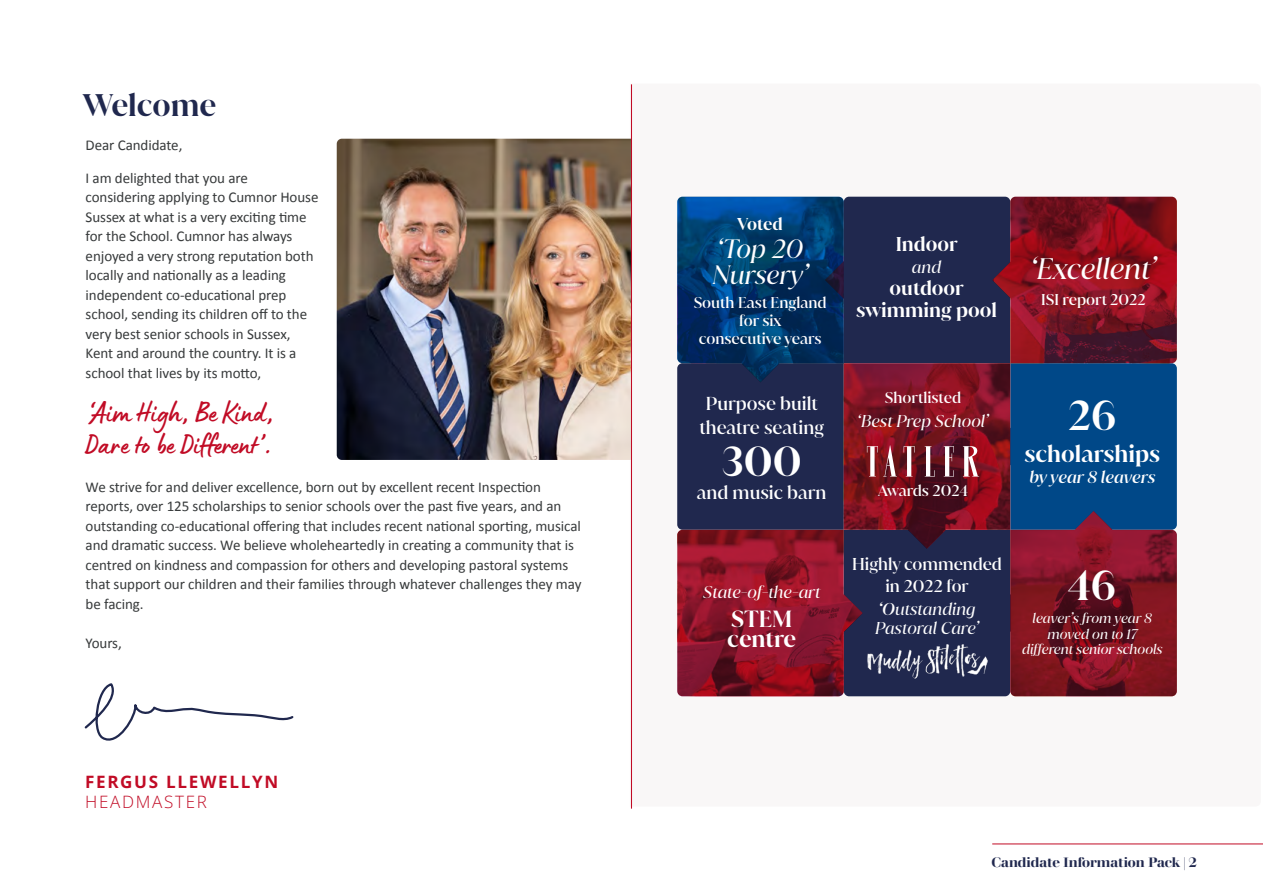
<style>
.page{position:relative;width:1263px;height:893px;background:#fff}
.page>*{position:absolute;margin:0;border:0;box-sizing:border-box;transform-origin:0 0}
.t1{font:600 40.5px "Juana";color:#fff}
.t2{font:30px/31.5px "Lumios Marker";letter-spacing:-.005em;color:#c10b25}
.t3{font:600 30px "Juana";color:#20284e}
.t4{font:italic 28.5px "Juana";color:#fff}
.t5{font:italic 25.5px/26.2px "Juana";color:#fff}
.t6{font:600 22.5px/19.8px "Juana";color:#fff}
.t7{font:600 19.2px/21.9px "Juana";color:#fff;text-align:center}
.t8{font:500 18px/23.4px "Juana";color:#fff;text-align:center}
.t9{font:17.1px/20.4px "Open Sans";letter-spacing:.1em;color:#c10b25}
.t10{font:italic 16.65px "Juana";color:#fff}
.t11{font:italic 16.5px/19.2px "Juana";color:#fff}
.t12{font:500 16.5px/21.5px "Juana";color:#fff;text-align:center}
.t13{font:italic 500 16.5px "Juana";color:#fff}
.t14{font:600 16.5px "Juana";letter-spacing:-.005em;color:#fff}
.t15{font:15px/19.5px "Calibri";letter-spacing:-.005em;color:#373a3b}
.t16{font:500 15px/18px "Juana";color:#fff;text-align:center}
.t17{font:italic 13.5px/15.5px "Juana";color:#fff;text-align:center}
.t18{font:600 13.5px "Walbaum 60 pt";letter-spacing:-.005em;color:#20284e}
.s1{font-weight:500}
</style>
<div class="page">
<hr style="left:992px;top:843px;width:271px;height:1px;background:#c10b25">
<svg style="left:84px;top:683px;width:210px;height:58px"></svg>
<img style="left:337px;top:139px;width:294px;height:321px">
<svg style="left:677px;top:197px;width:500px;height:500px;background:#452545"></svg>
<img style="left:865px;top:645px;width:59px;height:35px">
<img style="left:924px;top:643px;width:65px;height:37px">
<hr style="left:631px;top:84px;width:1px;height:725px;background:#c10b25">
<h2 class="t3" style="left:83px;top:86px;width:134px">Welcome</h2>
<p class="t15" style="left:86px;top:135px;width:98px">Dear Candidate,</p>
<p class="t15" style="left:86px;top:168px;width:234px">I am delighted that you are considering applying to Cumnor House Sussex at what is a very exciting time for the School. Cumnor has always enjoyed a very strong reputation both locally and nationally as a leading independent co-educational prep school, sending its children off to the very best senior schools in Sussex, Kent and around the country. It is a school that lives by its motto,</p>
<h2 class="t2" style="left:86px;top:395px;width:190px">‘Aim High, Be Kind,<br>Dare to be Different’.</h2>
<p class="t15" style="left:86px;top:477px;width:497px">We strive for and deliver excellence, born out by excellent recent Inspection reports, over 125 scholarships to senior schools over the past five years, and an outstanding co-educational offering that includes recent national sporting, musical and dramatic success. We believe wholeheartedly in creating a community that is centred on kindness and compassion for others and developing pastoral systems that support our children and their families through whatever challenges they may be facing.</p>
<p class="t15" style="left:86px;top:633px;width:38px">Yours,</p>
<p class="t9" style="left:85px;top:771px;width:195px">FERGUS LLEWELLYN<br>HEADMASTER</p>
<p class="t14" style="left:738px;top:213px;width:47px">Voted</p>
<h3 class="t5" style="left:712px;top:235px;width:98px">‘Top 20<br>Nursery’</h3>
<p class="t16" style="left:694px;top:294px;width:135px">South East England for six<br>consecutive years</p>
<p class="t8" style="left:699px;top:392px;width:126px">Purpose built theatre seating</p>
<h1 class="t1" style="left:722px;top:434px;width:81px">300</h1>
<p class="t8" style="left:697px;top:481px;width:131px">and music barn</p>
<p class="t11" style="left:703px;top:582px;width:119px">State-of-the-art</p>
<h3 class="t6" style="left:727px;top:609px;width:70px">STEM centre</h3>
<p class="t7" style="left:896px;top:233px;width:64px">Indoor</p>
<p class="t10" style="left:912px;top:256px;width:31px">and</p>
<p class="t7" style="left:856px;top:277px;width:142px">outdoor swimming pool</p>
<h3 class="t4" style="left:1030px;top:251px;width:128px">‘Excellent’</h3>
<p class="t16" style="left:1041px;top:291px;width:106px">ISI report 2022</p>
<p class="t16" style="left:885px;top:389px;width:78px">Shortlisted</p>
<p class="t11" style="left:857px;top:411px;width:133px">‘Best Prep School’</p>
<p class="t16" style="left:878px;top:482px;width:91px">Awards 2024</p>
<h1 class="t1" style="left:1068px;top:389px;width:49px">26</h1>
<h3 class="t6" style="left:1024px;top:444px;width:137px">scholarships</h3>
<p class="t13" style="left:1029px;top:466px;width:128px">by year 8 leavers</p>
<p class="t12" style="left:852px;top:553px;width:151px">Highly commended in 2022 for</p>
<p class="t11" style="left:875px;top:599px;width:105px"><span class="s1">‘O</span>utstanding<br>Pastoral Care’</p>
<h1 class="t1" style="left:1068px;top:559px;width:49px">46</h1>
<p class="t17" style="left:1022px;top:610px;width:142px">leaver’s from year 8 moved on to 17 different senior schools</p>
<p class="t18" style="left:991px;top:851px;width:207px">Candidate Information Pack | 2</p>
</div>
